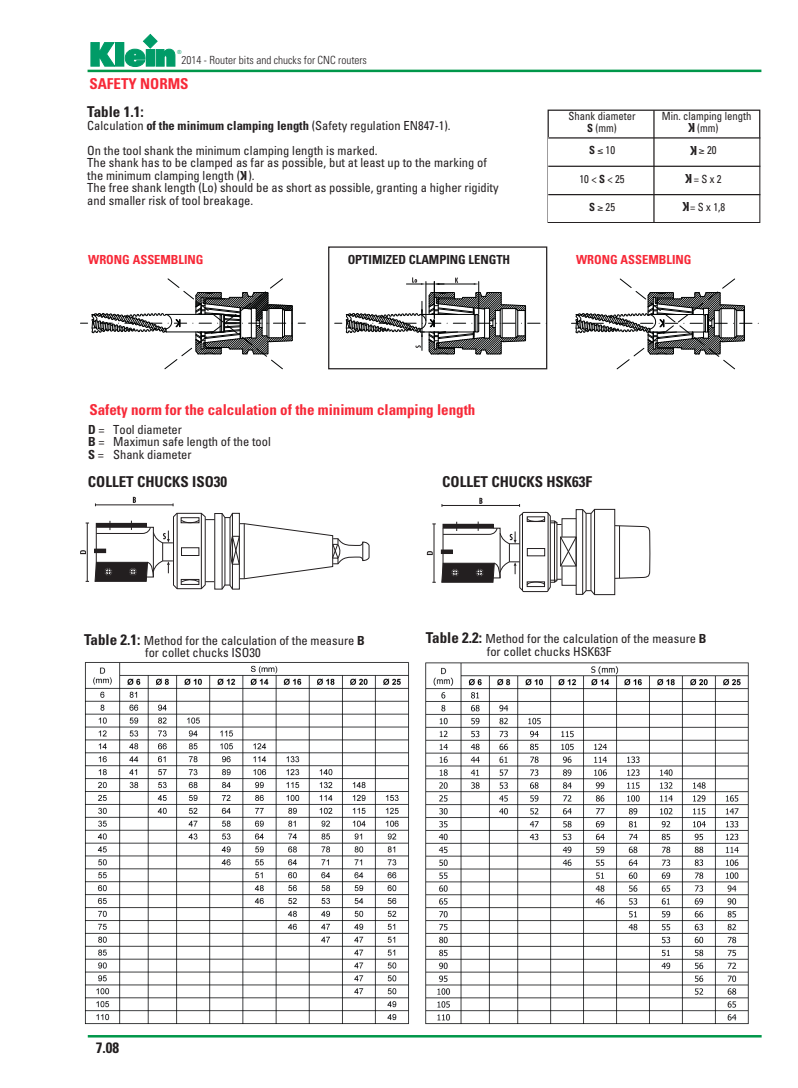
<style>
.page{position:relative;width:798px;height:1088px;background:#fff}
.page>*{position:absolute;margin:0;border:0;box-sizing:border-box;transform-origin:0 0}
.t1{font:700 condensed 15px "Univers";color:#f72938}
.t2{font:700 condensed 15px "Univers";color:#231f20}
.t3{font:condensed 12.5px/12.5px "Univers";color:#231f20}
.t4{font:700 condensed 12.5px "Univers";color:#f72938}
.t5{font:700 condensed 12.5px "Univers";color:#231f20}
.t6{font:condensed 11.25px/11.2px "Univers";color:#231f20;text-align:center;scale:.95 1}
.t7{font:300 condensed 11.25px "Univers";color:#231f20}
.t8{font:condensed 5.62px "Univers";color:#009b67}
.s1{font-weight:700}
.s2{font-weight:700;font-size:15px}
</style>
<div class="page">
<div style="left:328px;top:246px;width:219px;height:123px;border:1px solid #231f20"></div>
<hr style="left:425px;top:282px;width:1px;height:38px;background:#020404">
<hr style="left:434px;top:282px;width:1px;height:36px;background:#020404">
<hr style="left:478px;top:282px;width:1px;height:32px;background:#020404">
<hr style="left:439px;top:284px;width:34px;height:1px;background:#020404">
<svg style="left:455px;top:278px;width:3px;height:5px"></svg>
<svg style="left:406px;top:277px;width:38px;height:8px"></svg>
<svg style="left:334px;top:292px;width:205px;height:63px"></svg>
<div style="left:547px;top:110px;width:213px;height:113px;border:1px solid #231f20"></div>
<img style="left:548px;top:139px;width:211px;height:83px">
<svg style="left:91px;top:43px;width:24px;height:23px"></svg>
<div style="left:116px;top:43px;width:8px;height:23px;background:#009b67"></div>
<svg style="left:125px;top:34px;width:50px;height:33px"></svg>
<hr style="left:87px;top:70px;width:674px;height:2px;background:#00974a">
<hr style="left:88px;top:1035px;width:673px;height:2px;background:#00974a">
<hr style="left:433px;top:524px;width:1px;height:58px;background:#231f20">
<svg style="left:426px;top:551px;width:6px;height:4px"></svg>
<svg style="left:441px;top:498px;width:209px;height:97px"></svg>
<svg style="left:80px;top:278px;width:225px;height:92px"></svg>
<img style="left:84px;top:662px;width:325px;height:363px">
<img style="left:425px;top:662px;width:324px;height:363px">
<svg style="left:571px;top:278px;width:180px;height:92px"></svg>
<hr style="left:548px;top:137px;width:212px;height:2px;background:#231f20">
<hr style="left:548px;top:166px;width:212px;height:1px;background:#231f20">
<hr style="left:548px;top:194px;width:212px;height:1px;background:#231f20">
<hr style="left:653px;top:110px;width:1px;height:112px;background:#231f20">
<hr style="left:96px;top:505px;width:77px;height:1px;background:#231f20">
<svg style="left:133px;top:497px;width:3px;height:6px"></svg>
<svg style="left:80px;top:512px;width:290px;height:78px"></svg>
<p class="t8" style="left:177px;top:50px;width:6px">®</p>
<p class="t7" style="left:181px;top:56px;width:187px">2014 - Router bits and chucks for CNC routers</p>
<p class="t1" style="left:89px;top:78px;width:101px">SAFETY NORMS</p>
<p class="t2" style="left:87px;top:106px;width:58px">Table 1.1:</p>
<p class="t3" style="left:87px;top:114px;width:365px;line-height:25px">Calculation <span class="s1">of the minimum clamping length</span> (Safety regulation EN847-1).<br>On the tool shank the minimum clamping length is marked.</p>
<p class="t3" style="left:87px;top:157px;width:412px">The shank has to be clamped as far as possible, but at least up to the marking of the minimum clamping length ( ).<br>The free shank length (Lo) should be as short as possible, granting a higher rigidity and smaller risk of tool breakage.</p>
<p class="t5" style="left:247px;top:180px;width:8px;rotate:-180deg">K</p>
<p class="t6" style="left:568px;top:112px;width:72px">Shank diameter<br><span class="s1">S</span> (mm)</p>
<p class="t6" style="left:589px;top:146px;width:29px"><span class="s1">S</span>≤10</p>
<p class="t6" style="left:579px;top:174px;width:49px">10&lt;<span class="s1">S</span>&lt;25</p>
<p class="t6" style="left:589px;top:202px;width:29px"><span class="s1">S</span>≥25</p>
<p class="t6" style="left:661px;top:112px;width:96px">Min. clamping length (mm)</p>
<p class="t6" style="left:698px;top:146px;width:20px">≥ 20</p>
<p class="t6" style="left:693px;top:174px;width:31px">=Sx2</p>
<p class="t6" style="left:690px;top:202px;width:38px">=Sx1,8</p>
<p class="t5" style="left:695px;top:132px;width:8px;rotate:-180deg">K</p>
<p class="t5" style="left:696px;top:155px;width:8px;rotate:-180deg">K</p>
<p class="t5" style="left:691px;top:183px;width:8px;rotate:-180deg">K</p>
<p class="t5" style="left:689px;top:211px;width:8px;rotate:-180deg">K</p>
<p class="t4" style="left:88px;top:255px;width:117px">WRONG ASSEMBLING</p>
<p class="t5" style="left:347px;top:255px;width:164px">OPTIMIZED CLAMPING LENGTH</p>
<p class="t4" style="left:576px;top:255px;width:117px">WRONG ASSEMBLING</p>
<p class="t1" style="left:89px;top:404px;width:387px">Safety norm for the calculation of the minimum clamping length</p>
<p class="t3" style="left:88px;top:424px;width:184px"><span class="s1">D</span> = Tool diameter<br><span class="s1">B</span> = Maximun safe length of the tool<br><span class="s1">S</span> = Shank diameter</p>
<p class="t2" style="left:88px;top:477px;width:141px">COLLET CHUCKS ISO30</p>
<p class="t3" style="left:145px;top:635px;width:221px;text-indent:-61px"><span class="s2">Table 2.1:</span> Method for the calculation of the measure <span class="s1">B </span>for collet chucks ISO30</p>
<p class="t2" style="left:442px;top:477px;width:151px">COLLET CHUCKS HSK63F</p>
<p class="t3" style="left:486px;top:634px;width:221px;text-indent:-61px"><span class="s2">Table 2.2:</span> Method for the calculation of the measure <span class="s1">B </span>for collet chucks HSK63F</p>
<p class="t2" style="left:96px;top:1042px;width:25px">7.08</p>
</div>
